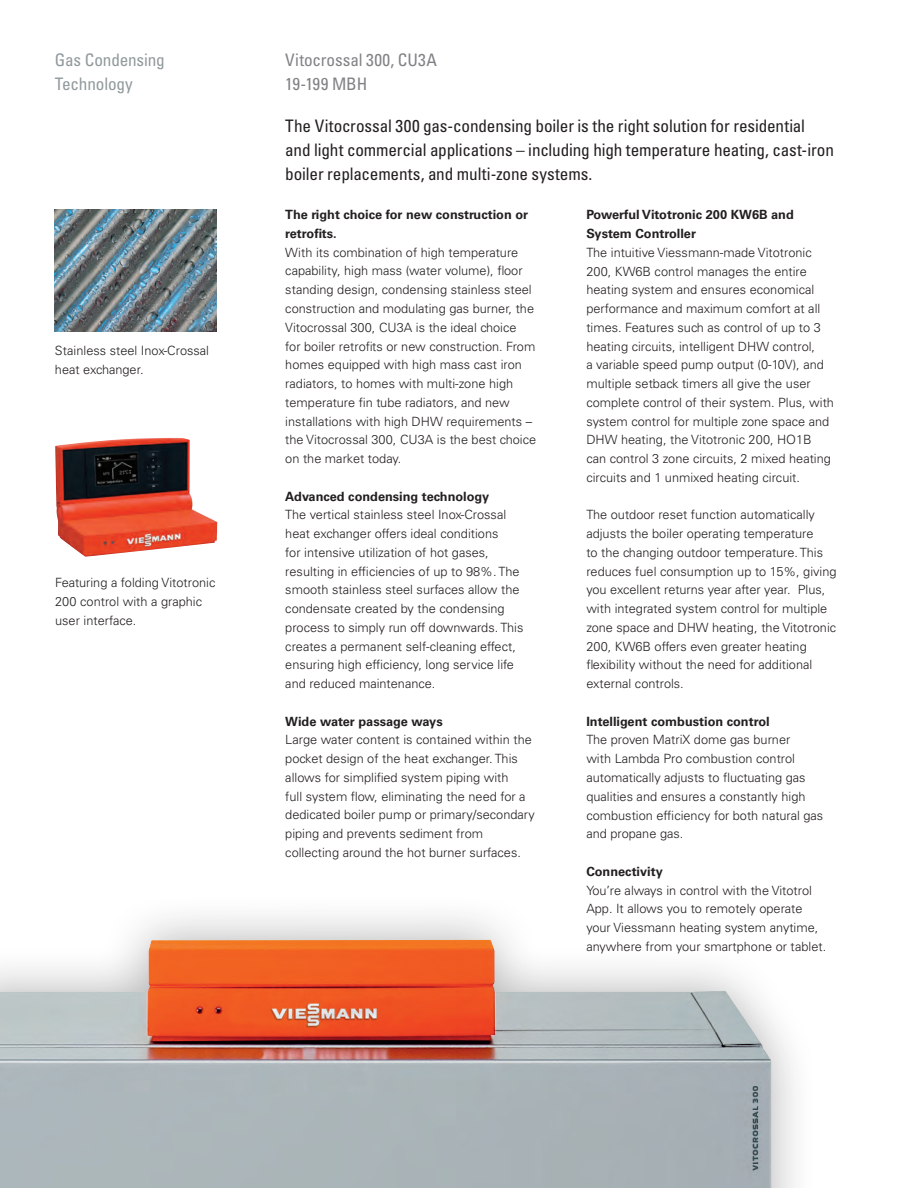
<style>
.page{position:relative;width:918px;height:1188px;background:#fff}
.page>*{position:absolute;margin:0;border:0;box-sizing:border-box;transform-origin:0 0}
.t1{font:condensed 17.25px/24px "Univers LT Std";letter-spacing:-.01em;color:#231f20}
.t2{font:condensed 17.25px/24px "Univers LT Std";color:#808285}
.t3{font:condensed 17.25px/24px "Univers LT Std";letter-spacing:-.01em;color:#90999c}
.t4{font:300 12.75px/18.8px "Univers LT Std";color:#231f20}
.t5{font:700 12.75px/18.8px "Univers LT Std";color:#231f20}
</style>
<div class="page">
<div style="left:0;top:893px;width:818px;height:295px;background:#231f20;opacity:.35"></div>
<img style="left:0;top:940px;width:771px;height:248px">
<img style="left:54px;top:210px;width:163px;height:121px">
<img style="left:55px;top:438px;width:162px;height:119px">
<h1 class="t3" style="left:55px;top:48px;width:111px">Gas Condensing<br>Technology</h1>
<p class="t4" style="left:55px;top:341px;width:156px">Stainless steel Inox-Crossal heat exchanger.</p>
<p class="t4" style="left:55px;top:573px;width:162px">Featuring a folding Vitotronic<br>200 control with a graphic user interface.</p>
<h1 class="t2" style="left:285px;top:48px;width:153px">Vitocrossal 300, CU3A<br>19-199 MBH</h1>
<h1 class="t1" style="left:285px;top:114px;width:550px">The Vitocrossal 300 gas-condensing boiler is the right solution for residential and light commercial applications – including high temperature heating, cast-iron boiler replacements, and multi-zone systems.</h1>
<p class="t5" style="left:285px;top:205px;width:244px">The right choice for new construction or retrofits.</p>
<p class="t4" style="left:285px;top:243px;width:252px">With its combination of high temperature capability, high mass (water volume), floor standing design, condensing stainless steel construction and modulating gas burner, the Vitocrossal 300, CU3A is the ideal choice<br>for boiler retrofits or new construction. From homes equipped with high mass cast iron radiators, to homes with multi-zone high temperature fin tube radiators, and new installations with high DHW requirements – the Vitocrossal 300, CU3A is the best choice on the market today.</p>
<p class="t5" style="left:285px;top:487px;width:205px">Advanced condensing technology</p>
<p class="t4" style="left:285px;top:505px;width:240px">The vertical stainless steel Inox-Crossal heat exchanger offers ideal conditions<br>for intensive utilization of hot gases, resulting in efficiencies of up to 98%. The smooth stainless steel surfaces allow the condensate created by the condensing process to simply run off downwards. This creates a permanent self-cleaning effect, ensuring high efficiency, long service life and reduced maintenance.</p>
<p class="t5" style="left:285px;top:712px;width:159px">Wide water passage ways</p>
<p class="t4" style="left:285px;top:730px;width:251px">Large water content is contained within the pocket design of the heat exchanger. This allows for simplified system piping with<br>full system flow, eliminating the need for a dedicated boiler pump or primary/secondary piping and prevents sediment from collecting around the hot burner surfaces.</p>
<p class="t5" style="left:586px;top:206px;width:209px">Powerful Vitotronic 200 KW6B and<br>System Controller</p>
<p class="t4" style="left:586px;top:243px;width:249px">The intuitive Viessmann-made Vitotronic 200, KW6B control manages the entire heating system and ensures economical performance and maximum comfort at all times. Features such as control of up to 3 heating circuits, intelligent DHW control,<br>a variable speed pump output (0-10V), and multiple setback timers all give the user complete control of their system. Plus, with system control for multiple zone space and DHW heating, the Vitotronic 200, HO1B can control 3 zone circuits, 2 mixed heating circuits and 1 unmixed heating circuit.</p>
<p class="t4" style="left:586px;top:506px;width:252px">The outdoor reset function automatically adjusts the boiler operating temperature<br>to the changing outdoor temperature. This reduces fuel consumption up to 15%, giving you excellent returns year after year. Plus, with integrated system control for multiple zone space and DHW heating, the Vitotronic 200, KW6B offers even greater heating flexibility without the need for additional external controls.</p>
<p class="t5" style="left:586px;top:712px;width:185px">Intelligent combustion control</p>
<p class="t4" style="left:586px;top:731px;width:238px">The proven MatriX dome gas burner<br>with Lambda Pro combustion control automatically adjusts to fluctuating gas qualities and ensures a constantly high combustion efficiency for both natural gas and propane gas.</p>
<p class="t5" style="left:586px;top:862px;width:78px">Connectivity</p>
<p class="t4" style="left:586px;top:881px;width:241px">You’re always in control with the Vitotrol App. It allows you to remotely operate your Viessmann heating system anytime, anywhere from your smartphone or tablet.</p>
</div>
